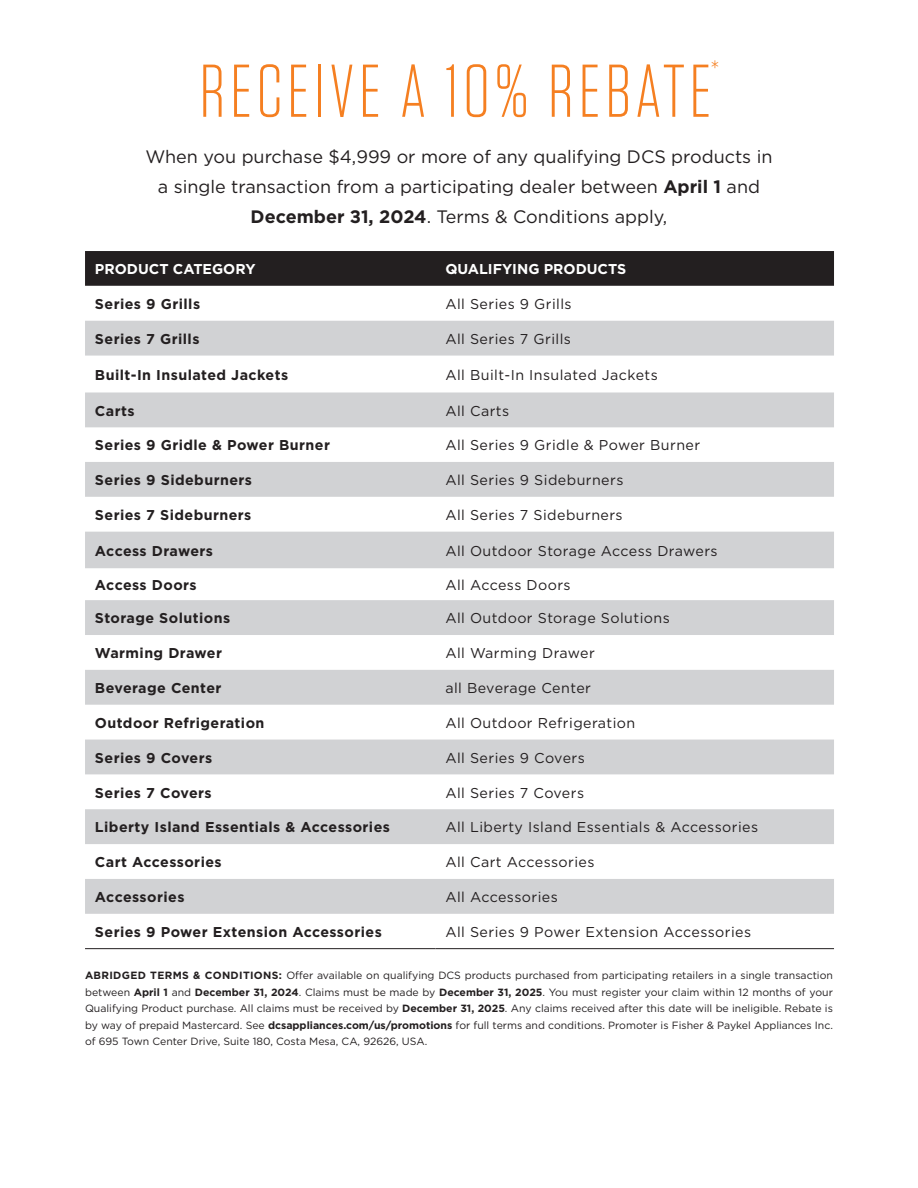
<style>
.page{position:relative;width:918px;height:1188px;background:#fff}
.page>*{position:absolute;margin:0;border:0;box-sizing:border-box;transform-origin:0 0}
.DCS_32pt_Tungsten_Semibold_Headline{font:300 74.55px "Tungsten";letter-spacing:.06em;color:#f57f21}
.DCS_32pt_Tungsten_Semibold_Headline-2{font:300 26.55px "Tungsten";color:#f57f21}
.t1{font:18px "Gotham";color:#231f20}
.F_P_8_6pt_13pt_Bold_UC_Centered{font:14.25px "Gotham";letter-spacing:.03em;color:#231f20}
.F_P_8_6pt_13pt_Bold_UC_Centered-2{font:700 14.25px "Gotham";letter-spacing:.03em;color:#231f20}
.Table_Body_Copy_6_8_Book{font:700 14.25px "Gotham";color:#fff}
.t2{font:10.5px/16.5px "Gotham";color:#231f20;text-align:justify}
.s1{font-weight:700}
</style>
<div class="page">
<div style="left:85px;top:251px;width:749px;height:35px;background:#231f20"></div>
<svg style="left:85px;top:321px;width:749px;height:593px;fill:#d1d2d4"></svg>
<hr style="left:85px;top:948px;width:350px;height:1px;background:#231f20">
<hr style="left:435px;top:948px;width:399px;height:1px;background:#231f20">
<p class="DCS_32pt_Tungsten_Semibold_Headline" style="left:199px;top:53px;width:514px">RECEIVE A 10% REBATE</p>
<p class="DCS_32pt_Tungsten_Semibold_Headline-2" style="left:712px;top:57px;width:9px">*</p>
<p class="t1" style="left:145px;top:145px;width:629px">When you purchase $4,999 or more of any qualifying DCS products in</p>
<p class="t1" style="left:158px;top:175px;width:604px">a single transaction from a participating dealer between <span class="s1">April 1</span> and</p>
<p class="t1" style="left:251px;top:205px;width:418px"><span class="s1">December 31, 2024</span>. Terms &amp; Conditions apply,</p>
<p class="Table_Body_Copy_6_8_Book" style="left:95px;top:260px;width:162px">PRODUCT CATEGORY</p>
<p class="Table_Body_Copy_6_8_Book" style="left:445px;top:260px;width:182px">QUALIFYING PRODUCTS</p>
<p class="F_P_8_6pt_13pt_Bold_UC_Centered-2" style="left:95px;top:295px;width:107px">Series 9 Grills</p>
<p class="F_P_8_6pt_13pt_Bold_UC_Centered" style="left:445px;top:295px;width:128px">All Series 9 Grills</p>
<p class="F_P_8_6pt_13pt_Bold_UC_Centered-2" style="left:95px;top:329px;width:106px">Series 7 Grills</p>
<p class="F_P_8_6pt_13pt_Bold_UC_Centered" style="left:445px;top:330px;width:127px">All Series 7 Grills</p>
<p class="F_P_8_6pt_13pt_Bold_UC_Centered-2" style="left:95px;top:365px;width:195px">Built-In Insulated Jackets</p>
<p class="F_P_8_6pt_13pt_Bold_UC_Centered" style="left:445px;top:366px;width:214px">All Built-In Insulated Jackets</p>
<p class="F_P_8_6pt_13pt_Bold_UC_Centered-2" style="left:95px;top:401px;width:41px">Carts</p>
<p class="F_P_8_6pt_13pt_Bold_UC_Centered" style="left:445px;top:401px;width:65px">All Carts</p>
<p class="F_P_8_6pt_13pt_Bold_UC_Centered-2" style="left:95px;top:436px;width:237px">Series 9 Gridle &amp; Power Burner</p>
<p class="F_P_8_6pt_13pt_Bold_UC_Centered" style="left:445px;top:436px;width:256px">All Series 9 Gridle &amp; Power Burner</p>
<p class="F_P_8_6pt_13pt_Bold_UC_Centered-2" style="left:95px;top:471px;width:159px">Series 9 Sideburners</p>
<p class="F_P_8_6pt_13pt_Bold_UC_Centered" style="left:445px;top:471px;width:180px">All Series 9 Sideburners</p>
<p class="F_P_8_6pt_13pt_Bold_UC_Centered-2" style="left:95px;top:505px;width:158px">Series 7 Sideburners</p>
<p class="F_P_8_6pt_13pt_Bold_UC_Centered" style="left:445px;top:506px;width:179px">All Series 7 Sideburners</p>
<p class="F_P_8_6pt_13pt_Bold_UC_Centered-2" style="left:95px;top:541px;width:120px">Access Drawers</p>
<p class="F_P_8_6pt_13pt_Bold_UC_Centered" style="left:445px;top:541px;width:274px">All Outdoor Storage Access Drawers</p>
<p class="F_P_8_6pt_13pt_Bold_UC_Centered-2" style="left:95px;top:575px;width:103px">Access Doors</p>
<p class="F_P_8_6pt_13pt_Bold_UC_Centered" style="left:445px;top:576px;width:127px">All Access Doors</p>
<p class="F_P_8_6pt_13pt_Bold_UC_Centered-2" style="left:95px;top:609px;width:137px">Storage Solutions</p>
<p class="F_P_8_6pt_13pt_Bold_UC_Centered" style="left:445px;top:609px;width:226px">All Outdoor Storage Solutions</p>
<p class="F_P_8_6pt_13pt_Bold_UC_Centered-2" style="left:95px;top:644px;width:129px">Warming Drawer</p>
<p class="F_P_8_6pt_13pt_Bold_UC_Centered" style="left:445px;top:644px;width:151px">All Warming Drawer</p>
<p class="F_P_8_6pt_13pt_Bold_UC_Centered-2" style="left:95px;top:678px;width:128px">Beverage Center</p>
<p class="F_P_8_6pt_13pt_Bold_UC_Centered" style="left:445px;top:679px;width:147px">all Beverage Center</p>
<p class="F_P_8_6pt_13pt_Bold_UC_Centered-2" style="left:95px;top:713px;width:171px">Outdoor Refrigeration</p>
<p class="F_P_8_6pt_13pt_Bold_UC_Centered" style="left:445px;top:714px;width:191px">All Outdoor Refrigeration</p>
<p class="F_P_8_6pt_13pt_Bold_UC_Centered-2" style="left:95px;top:748px;width:119px">Series 9 Covers</p>
<p class="F_P_8_6pt_13pt_Bold_UC_Centered" style="left:445px;top:749px;width:141px">All Series 9 Covers</p>
<p class="F_P_8_6pt_13pt_Bold_UC_Centered-2" style="left:95px;top:783px;width:118px">Series 7 Covers</p>
<p class="F_P_8_6pt_13pt_Bold_UC_Centered" style="left:445px;top:783px;width:140px">All Series 7 Covers</p>
<p class="F_P_8_6pt_13pt_Bold_UC_Centered-2" style="left:95px;top:818px;width:297px">Liberty Island Essentials &amp; Accessories</p>
<p class="F_P_8_6pt_13pt_Bold_UC_Centered" style="left:445px;top:818px;width:314px">All Liberty Island Essentials &amp; Accessories</p>
<p class="F_P_8_6pt_13pt_Bold_UC_Centered-2" style="left:95px;top:853px;width:128px">Cart Accessories</p>
<p class="F_P_8_6pt_13pt_Bold_UC_Centered" style="left:445px;top:853px;width:151px">All Cart Accessories</p>
<p class="F_P_8_6pt_13pt_Bold_UC_Centered-2" style="left:95px;top:888px;width:91px">Accessories</p>
<p class="F_P_8_6pt_13pt_Bold_UC_Centered" style="left:445px;top:888px;width:114px">All Accessories</p>
<p class="F_P_8_6pt_13pt_Bold_UC_Centered-2" style="left:95px;top:922px;width:288px">Series 9 Power Extension Accessories</p>
<p class="F_P_8_6pt_13pt_Bold_UC_Centered" style="left:445px;top:923px;width:307px">All Series 9 Power Extension Accessories</p>
<p class="t2" style="left:85px;top:967px;width:749px"><span class="s1">ABRIDGED TERMS &amp; CONDITIONS:</span> Offer available on qualifying DCS products purchased from participating retailers in a single transaction between <span class="s1">April 1</span> and <span class="s1">December 31, 2024</span>. Claims must be made by <span class="s1">December 31, 2025</span>. You must register your claim within 12 months of your Qualifying Product purchase. All claims must be received by <span class="s1">December 31, 2025</span>. Any claims received after this date will be ineligible. Rebate is by way of prepaid Mastercard. See <span class="s1">dcsappliances.com/us/promotions</span> for full terms and conditions. Promoter is Fisher &amp; Paykel Appliances Inc. of 695 Town Center Drive, Suite 180, Costa Mesa, CA, 92626, USA.</p>
</div>
